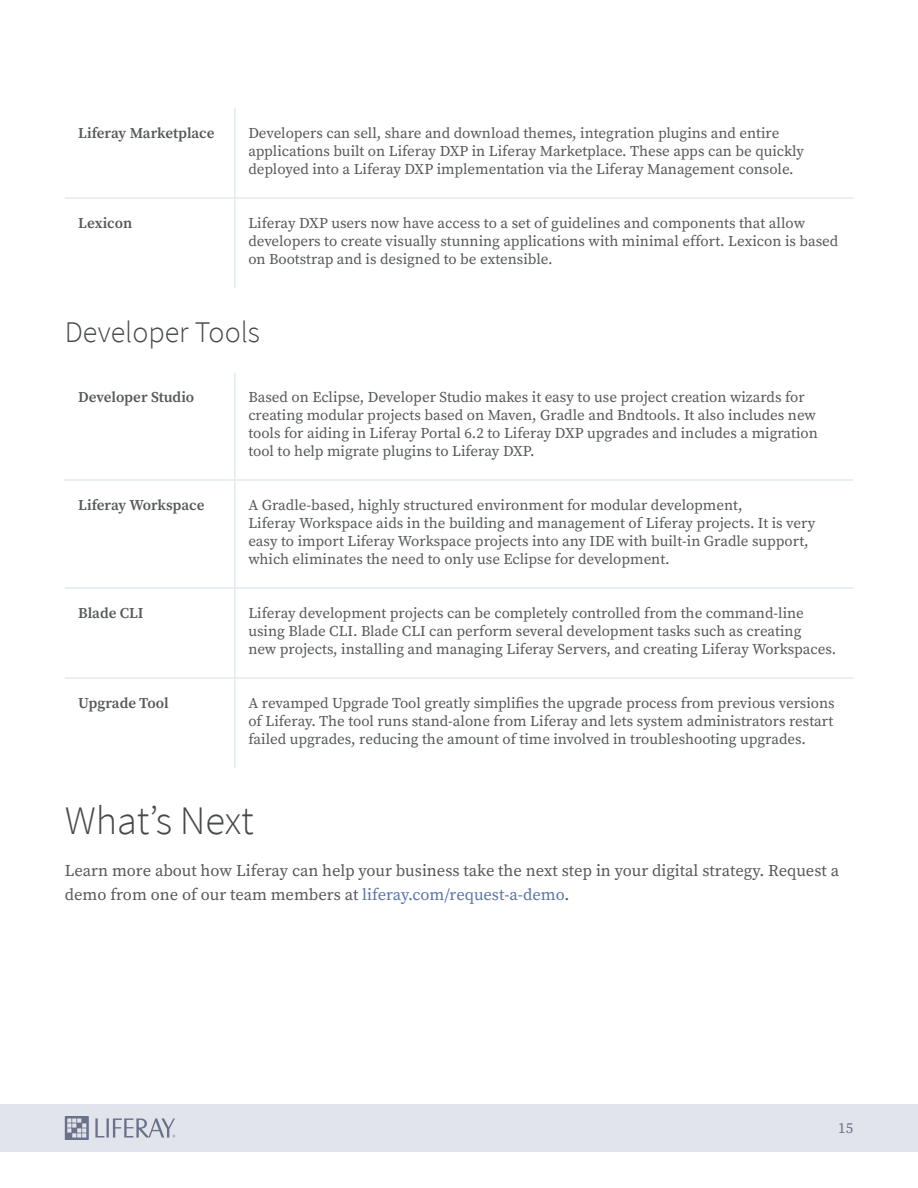
<style>
.page{position:relative;width:918px;height:1188px;background:#fff}
.page>*{position:absolute;margin:0;border:0;box-sizing:border-box;transform-origin:0 0}
.t1{font:300 40.5px "Source Sans Pro";letter-spacing:-.005em;color:#46494b}
.t2{font:300 30px "Source Sans Pro";color:#46494b}
.t3{font:16.5px/24px "Source Serif Pro";color:#55585a}
.t4{font:15px/18px "Source Serif Pro";color:#55585a}
.t5{font:600 15px "Source Serif Pro";letter-spacing:-.005em;color:#55585a}
.t6{font:15px "Source Serif Pro";color:#6a718b}
.s1{color:#5a75a6}
</style>
<div class="page">
<div style="left:0;top:1104px;width:918px;height:48px;background:#e1e4ea"></div>
<svg style="left:95px;top:1118px;width:80px;height:20px"></svg>
<svg style="left:65px;top:1116px;width:24px;height:24px"></svg>
<hr style="left:234px;top:108px;width:1px;height:89px;background:#d6e4ea">
<hr style="left:234px;top:199px;width:1px;height:89px;background:#d6e4ea">
<hr style="left:65px;top:197px;width:170px;height:2px;background:#d6e4ea">
<hr style="left:235px;top:197px;width:618px;height:2px;background:#d6e4ea">
<hr style="left:234px;top:373px;width:1px;height:106px;background:#d6e4ea">
<hr style="left:234px;top:481px;width:1px;height:106px;background:#d6e4ea">
<hr style="left:234px;top:589px;width:1px;height:88px;background:#d6e4ea">
<hr style="left:234px;top:679px;width:1px;height:89px;background:#d6e4ea">
<hr style="left:65px;top:479px;width:170px;height:2px;background:#d6e4ea">
<hr style="left:235px;top:479px;width:618px;height:2px;background:#d6e4ea">
<hr style="left:65px;top:587px;width:170px;height:2px;background:#d6e4ea">
<hr style="left:235px;top:587px;width:618px;height:2px;background:#d6e4ea">
<hr style="left:65px;top:677px;width:170px;height:2px;background:#d6e4ea">
<hr style="left:235px;top:677px;width:618px;height:2px;background:#d6e4ea">
<p class="t5" style="left:78px;top:124px;width:138px">Liferay Marketplace</p>
<p class="t4" style="left:248px;top:125px;width:557px">Developers can sell, share and download themes, integration plugins and entire applications built on Liferay DXP in Liferay Marketplace. These apps can be quickly deployed into a Liferay DXP implementation via the Liferay Management console.</p>
<p class="t5" style="left:78px;top:214px;width:55px">Lexicon</p>
<p class="t4" style="left:248px;top:215px;width:592px">Liferay DXP users now have access to a set of guidelines and components that allow developers to create visually stunning applications with minimal effort. Lexicon is based on Bootstrap and is designed to be extensible.</p>
<h2 class="t2" style="left:65px;top:314px;width:197px">Developer Tools</h2>
<p class="t5" style="left:78px;top:388px;width:118px">Developer Studio</p>
<p class="t4" style="left:248px;top:389px;width:571px">Based on Eclipse, Developer Studio makes it easy to use project creation wizards for creating modular projects based on Maven, Gradle and Bndtools. It also includes new tools for aiding in Liferay Portal 6. 2 to Liferay DXP upgrades and includes a migration tool to help migrate plugins to Liferay DXP.</p>
<p class="t5" style="left:78px;top:496px;width:128px">Liferay Workspace</p>
<p class="t4" style="left:248px;top:497px;width:568px">A Gradle-based, highly structured environment for modular development,<br>Liferay Workspace aids in the building and management of Liferay projects. It is very easy to import Liferay Workspace projects into any IDE with built-in Gradle support, which eliminates the need to only use Eclipse for development.</p>
<p class="t5" style="left:78px;top:604px;width:67px">Blade CLI</p>
<p class="t4" style="left:248px;top:605px;width:587px">Liferay development projects can be completely controlled from the command-line using Blade CLI. Blade CLI can perform several development tasks such as creating<br>new projects, installing and managing Liferay Servers, and creating Liferay Workspaces.</p>
<p class="t5" style="left:78px;top:694px;width:92px">Upgrade Tool</p>
<p class="t4" style="left:248px;top:695px;width:588px;text-align:justify">A revamped Upgrade Tool greatly simplifies the upgrade process from previous versions of Liferay. The tool runs stand-alone from Liferay and lets system administrators restart failed upgrades, reducing the amount of time involved in troubleshooting upgrades.</p>
<h1 class="t1" style="left:65px;top:796px;width:190px">What’s Next</h1>
<p class="t3" style="left:65px;top:859px;width:776px">Learn more about how Liferay can help your business take the next step in your digital strategy. Request a demo from one of our team members at <span class="s1">liferay.com/request-a-demo</span>.</p>
<p class="t6" style="left:838px;top:1119px;width:16px">15</p>
</div>
